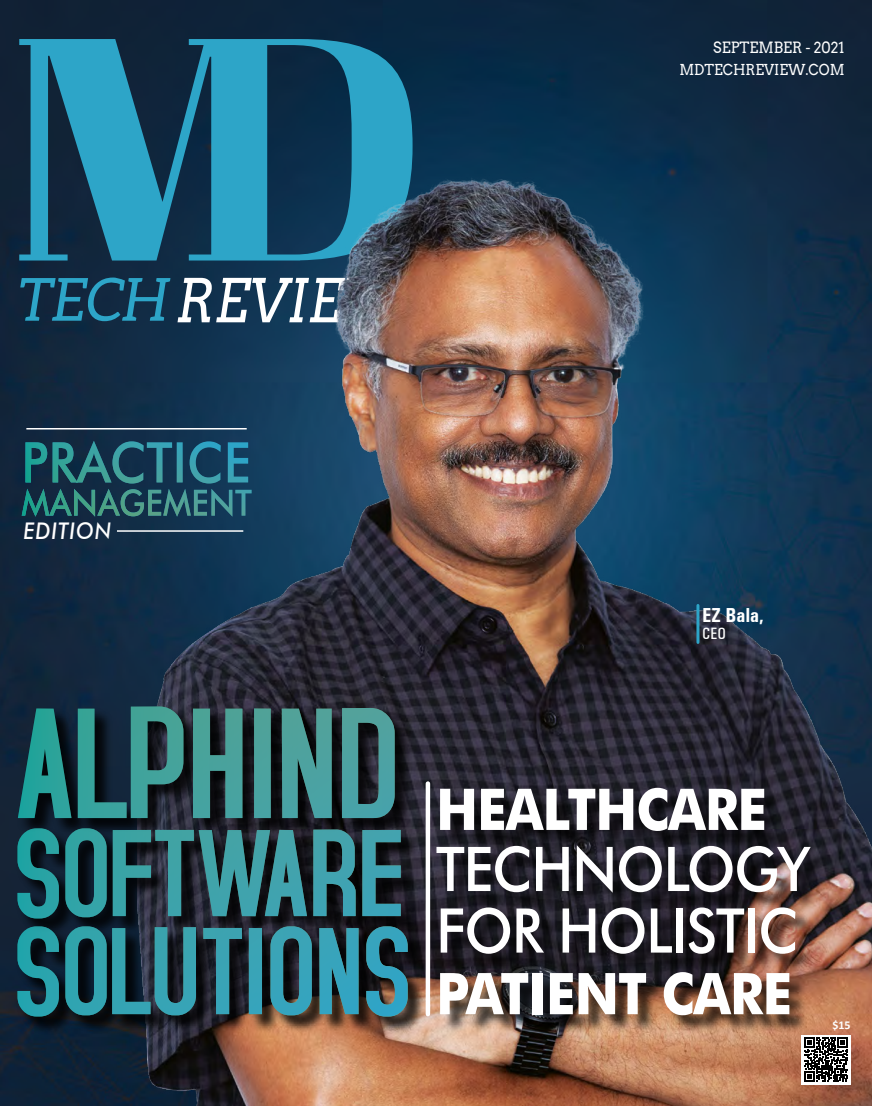
<style>
.page{position:relative;width:872px;height:1106px;background:#fff}
.page>*{position:absolute;margin:0;border:0;box-sizing:border-box;transform-origin:0 0}
.tickets_body{font:500 61.65px/61.5px "Futura BT";letter-spacing:-.02em;color:#fff;scale:.91 1}
.tickets_body-2{font:700 57.6px "Futura BT";letter-spacing:-.02em;color:#fff;scale:.91 1}
.tickets_body-3{font:italic 500 22.95px "Futura BT";letter-spacing:.04em;color:#fff;scale:.91 1}
.Magazine_Para_1{font:700 condensed 20.25px "Univers";color:#fff}
.Magazine_Para_1-2{font:500 condensed 16.5px "Univers";color:#fff}
.t1{font:15.6px "Arvo";color:#fff;scale:.92 1}
.t2{font:15.15px "Arvo";color:#fff;scale:.92 1}
.Magazine_Para_1-3{font:700 12px "Calibri";color:#fff}
</style>
<div class="page">
<img style="left:0;top:0;width:872px;height:1106px">
<svg style="left:19px;top:39px;width:393px;height:221px;background:#1f6c89"></svg>
<svg style="left:15px;top:277px;width:123px;height:44px;background:#1a506b"></svg>
<img style="left:138px;top:91px;width:734px;height:1015px">
<div style="left:801px;top:1034px;width:49px;height:50px;background:#fff"></div>
<svg style="left:804px;top:1037px;width:44px;height:44px"></svg>
<div style="left:20px;top:708px;width:406px;height:327px;background:#000;opacity:.75"></div>
<div style="left:15px;top:924px;width:407px;height:106px;background:#000;opacity:.3"></div>
<div style="left:15px;top:826px;width:400px;height:106px;background:#000;opacity:.3"></div>
<div style="left:16px;top:704px;width:393px;height:128px;background:#000;opacity:.3"></div>
<div style="left:439px;top:790px;width:389px;height:243px;background:#000;opacity:.75"></div>
<div style="left:425px;top:783px;width:5px;height:231px;background:#fff"></div>
<svg style="left:17px;top:926px;width:391px;height:90px;background:#27616d"></svg>
<svg style="left:17px;top:828px;width:384px;height:90px;background:#296169"></svg>
<svg style="left:18px;top:706px;width:377px;height:112px;background:#2e6567"></svg>
<hr style="left:696px;top:605px;width:3px;height:37px;background:#2da5c8">
<hr style="left:117px;top:530px;width:126px;height:2px;background:#fff">
<hr style="left:26px;top:428px;width:221px;height:1px;background:#fff">
<svg style="left:22px;top:441px;width:230px;height:75px;background:#205767"></svg>
<p class="tickets_body-3" style="left:23px;top:517px;width:98px">EDITION</p>
<p class="t1" style="left:713px;top:38px;width:144px">SEPTEMBER - 2021</p>
<p class="t2" style="left:679px;top:60px;width:181px">MDTECHREVIEW.COM</p>
<p class="Magazine_Para_1" style="left:702px;top:603px;width:63px">EZ Bala,</p>
<p class="Magazine_Para_1-2" style="left:702px;top:624px;width:25px">CEO</p>
<p class="tickets_body-2" style="left:436px;top:774px;width:365px">HEALTHCARE</p>
<p class="tickets_body" style="left:436px;top:837px;width:413px">TECHNOLOGY<br>FOR HOLISTIC</p>
<p class="tickets_body-2" style="left:436px;top:958px;width:393px">PATIENT CARE</p>
<p class="Magazine_Para_1-3" style="left:832px;top:1017px;width:20px">$15</p>
</div>
